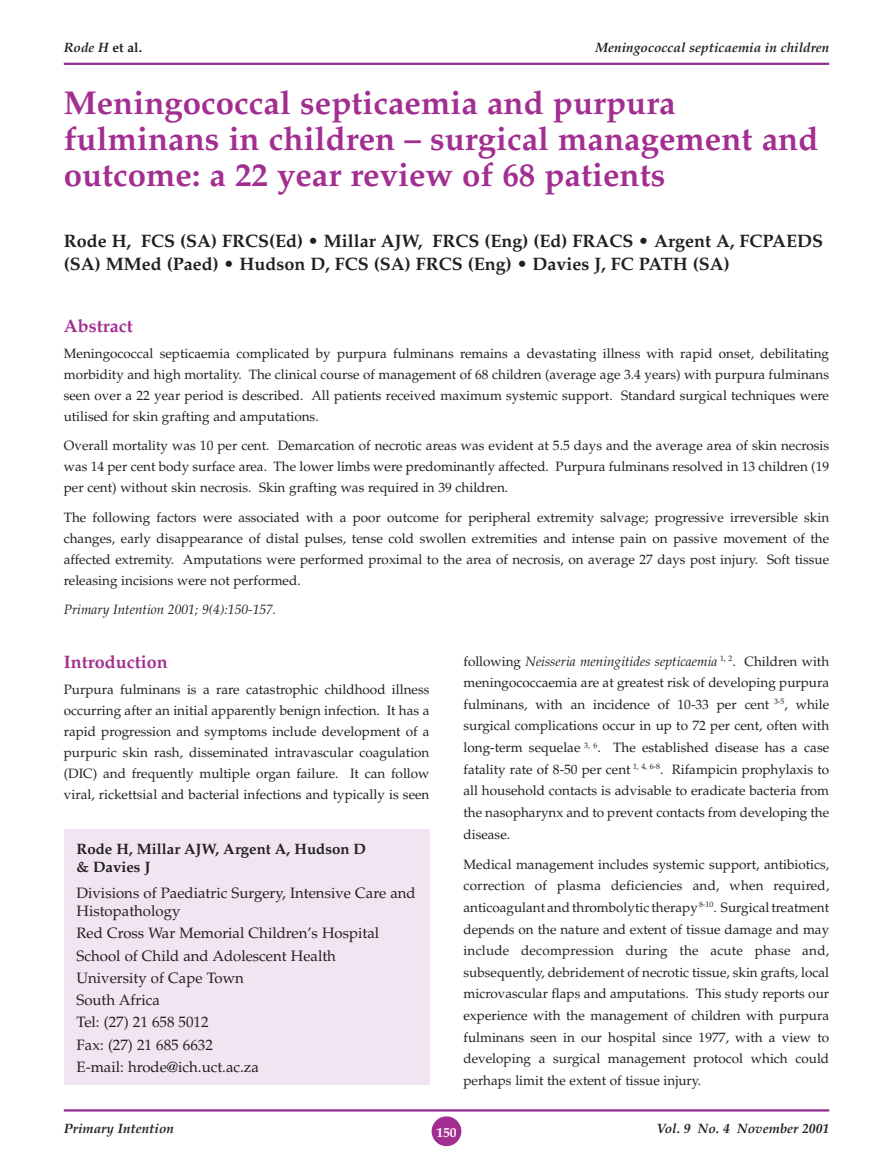
<style>
.page{position:relative;width:893px;height:1170px;background:#fff}
.page>*{position:absolute;margin:0;border:0;box-sizing:border-box;transform-origin:0 0}
.PI-_TopTitle{font:700 33px/36px "Palatino";color:#a32e92}
.PI-_TopAuthor{font:700 18px/22.5px "Palatino";color:#231f20}
.PI-Heading{font:700 18px "Palatino";color:#a32e92}
.PI-Author_box_detail{font:15px/18px "Palatino";color:#231f20}
.PI-Author_box_author{font:700 15px/18px "Palatino";color:#231f20}
.PI-Galley{font:13.5px/21.6px "Palatino";color:#231f20;text-align:justify}
.t1{font:italic 700 13.5px "Palatino";color:#231f20}
.PI-Galley-2{font:italic 13.5px "Palatino";color:#231f20}
.t2{font:700 13.5px "Palatino";color:#fff}
.s1{font-style:normal}
.s2{font-style:italic}
</style>
<div class="page">
<div style="left:432px;top:1116px;width:29px;height:29px;background:#a32e92;border-radius:50%"></div>
<hr style="left:64px;top:63px;width:765px;height:2px;background:#912e91">
<hr style="left:64px;top:1109px;width:765px;height:2px;background:#912e91">
<div style="left:64px;top:829px;width:365px;height:255px;background:#f0e5f1"></div>
<p class="t1" style="left:64px;top:40px;width:80px">Rode H <span class="s1">et al.</span></p>
<p class="t1" style="left:596px;top:40px;width:235px">Meningococcal septicaemia in children</p>
<p class="PI-_TopTitle" style="left:64px;top:85px;width:756px">Meningococcal septicaemia and purpura fulminans in children – surgical management and outcome: a 22 year review of 68 patients</p>
<p class="PI-_TopAuthor" style="left:64px;top:230px;width:761px">Rode H, FCS (SA) FRCS(Ed) • Millar AJW, FRCS (Eng) (Ed) FRACS • Argent A, FCPAEDS (SA) MMed (Paed) • Hudson D, FCS (SA) FRCS (Eng) • Davies J, FC PATH (SA)</p>
<p class="PI-Heading" style="left:64px;top:315px;width:70px">Abstract</p>
<p class="PI-Galley" style="left:64px;top:343px;width:767px;line-height:21px">Meningococcal septicaemia complicated by purpura fulminans remains a devastating illness with rapid onset, debilitating morbidity and high mortality. The clinical course of management of 68 children (average age 3.4 years) with purpura fulminans seen over a 22 year period is described. All patients received maximum systemic support. Standard surgical techniques were utilised for skin grafting and amputations.</p>
<p class="PI-Galley" style="left:64px;top:435px;width:767px;line-height:21px">Overall mortality was 10 per cent. Demarcation of necrotic areas was evident at 5.5 days and the average area of skin necrosis was 14 per cent body surface area. The lower limbs were predominantly affected. Purpura fulminans resolved in 13 children (19 per cent) without skin necrosis. Skin grafting was required in 39 children.</p>
<p class="PI-Galley" style="left:64px;top:507px;width:767px;line-height:21px">The following factors were associated with a poor outcome for peripheral extremity salvage; progressive irreversible skin changes, early disappearance of distal pulses, tense cold swollen extremities and intense pain on passive movement of the affected extremity. Amputations were performed proximal to the area of necrosis, on average 27 days post injury. Soft tissue releasing incisions were not performed.</p>
<p class="PI-Galley-2" style="left:64px;top:602px;width:214px">Primary Intention 2001; 9(4):150-157.</p>
<p class="PI-Heading" style="left:64px;top:651px;width:105px">Introduction</p>
<p class="PI-Galley" style="left:64px;top:678px;width:367px;line-height:21px">Purpura fulminans is a rare catastrophic childhood illness occurring after an initial apparently benign infection. It has a rapid progression and symptoms include development of a purpuric skin rash, disseminated intravascular coagulation (DIC) and frequently multiple organ failure. It can follow viral, rickettsial and bacterial infections and typically is seen</p>
<p class="PI-Author_box_author" style="left:77px;top:839px;width:291px">Rode H, Millar AJW, Argent A, Hudson D &amp; Davies J</p>
<p class="PI-Author_box_detail" style="left:77px;top:884px;width:341px">Divisions of Paediatric Surgery, Intensive Care and<br>Histopathology</p>
<p class="PI-Author_box_detail" style="left:77px;top:924px;width:304px">Red Cross War Memorial Children’s Hospital</p>
<p class="PI-Author_box_detail" style="left:77px;top:946px;width:261px">School of Child and Adolescent Health</p>
<p class="PI-Author_box_detail" style="left:77px;top:968px;width:169px">University of Cape Town</p>
<p class="PI-Author_box_detail" style="left:77px;top:991px;width:85px">South Africa</p>
<p class="PI-Author_box_detail" style="left:77px;top:1013px;width:134px">Tel: (27) 21 658 5012</p>
<p class="PI-Author_box_detail" style="left:77px;top:1035px;width:138px">Fax: (27) 21 685 6632</p>
<p class="PI-Author_box_detail" style="left:77px;top:1057px;width:184px">E-mail: hrode@ich.uct.ac.za</p>
<p class="PI-Galley" style="left:463px;top:650px;width:367px">following <span class="s2">Neisseria meningitides septicaemia</span> <sup>1,</sup> <sup>2</sup>. Children with meningococcaemia are at greatest risk of developing purpura fulminans, with an incidence of 10-33 per cent <sup>3-5</sup>, while surgical complications occur in up to 72 per cent, often with long-term sequelae <sup>3,</sup> <sup>6</sup>. The established disease has a case fatality rate of 8-50 per cent <sup>1,</sup> <sup>4,</sup> <sup>6-8</sup>. Rifampicin prophylaxis to all household contacts is advisable to eradicate bacteria from the nasopharynx and to prevent contacts from developing the disease.</p>
<p class="PI-Galley" style="left:463px;top:853px;width:367px">Medical management includes systemic support, antibiotics, correction of plasma deficiencies and, when required, anticoagulant and thrombolytic therapy <sup>8-10</sup>. Surgical treatment depends on the nature and extent of tissue damage and may include decompression during the acute phase and, subsequently, debridement of necrotic tissue, skin grafts, local microvascular flaps and amputations. This study reports our experience with the management of children with purpura fulminans seen in our hospital since 1977, with a view to developing a surgical management protocol which could perhaps limit the extent of tissue injury.</p>
<p class="t1" style="left:64px;top:1120px;width:112px">Primary Intention</p>
<p class="t1" style="left:657px;top:1120px;width:174px">Vol. 9 No. 4 November 2001</p>
<p class="t2" style="left:436px;top:1124px;width:22px">150</p>
</div>
